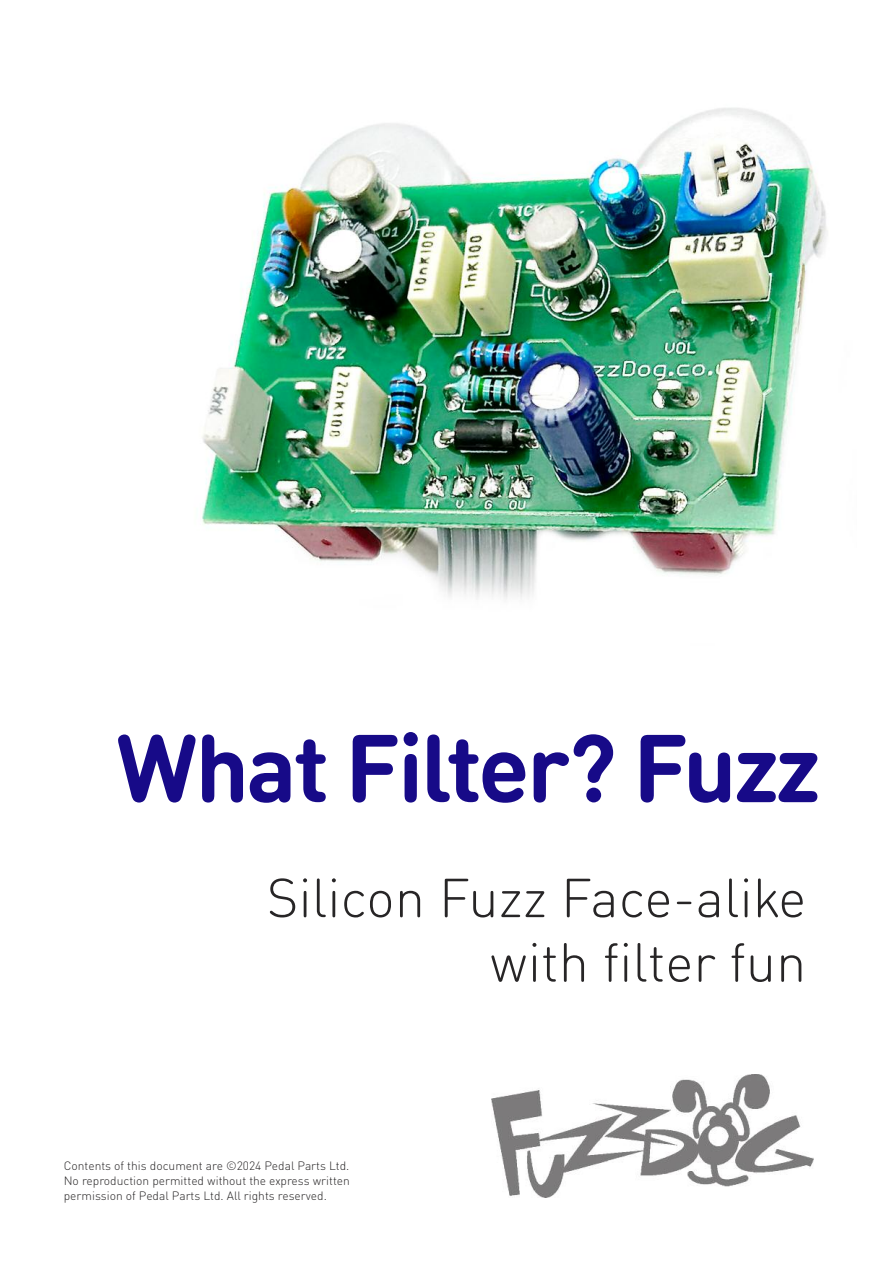
<style>
.page{position:relative;width:893px;height:1263px;background:#fff}
.page>*{position:absolute;margin:0;border:0;box-sizing:border-box;transform-origin:0 0}
.t1{font:700 94.5px "DIN Round Pro";letter-spacing:-.03em;color:#170a88}
.t2{font:300 54px/64.5px "DIN Round Pro";color:#272526;text-align:right}
.t3{font:300 12px/15px "DIN Round Pro";color:#272526;text-align:justify}
</style>
<div class="page">
<img style="left:202px;top:108px;width:626px;height:491px">
<img style="left:492px;top:1075px;width:322px;height:122px">
<h1 class="t1" style="left:116px;top:714px;width:706px">What Filter? Fuzz</h1>
<h2 class="t2" style="left:267px;top:866px;width:541px">Silicon Fuzz Face-alike with filter fun</h2>
<p class="t3" style="left:64px;top:1158px;width:288px">Contents of this document are ©2024 Pedal Parts Ltd.<br>No reproduction permitted without the express written permission of Pedal Parts Ltd. All rights reserved.</p>
</div>
